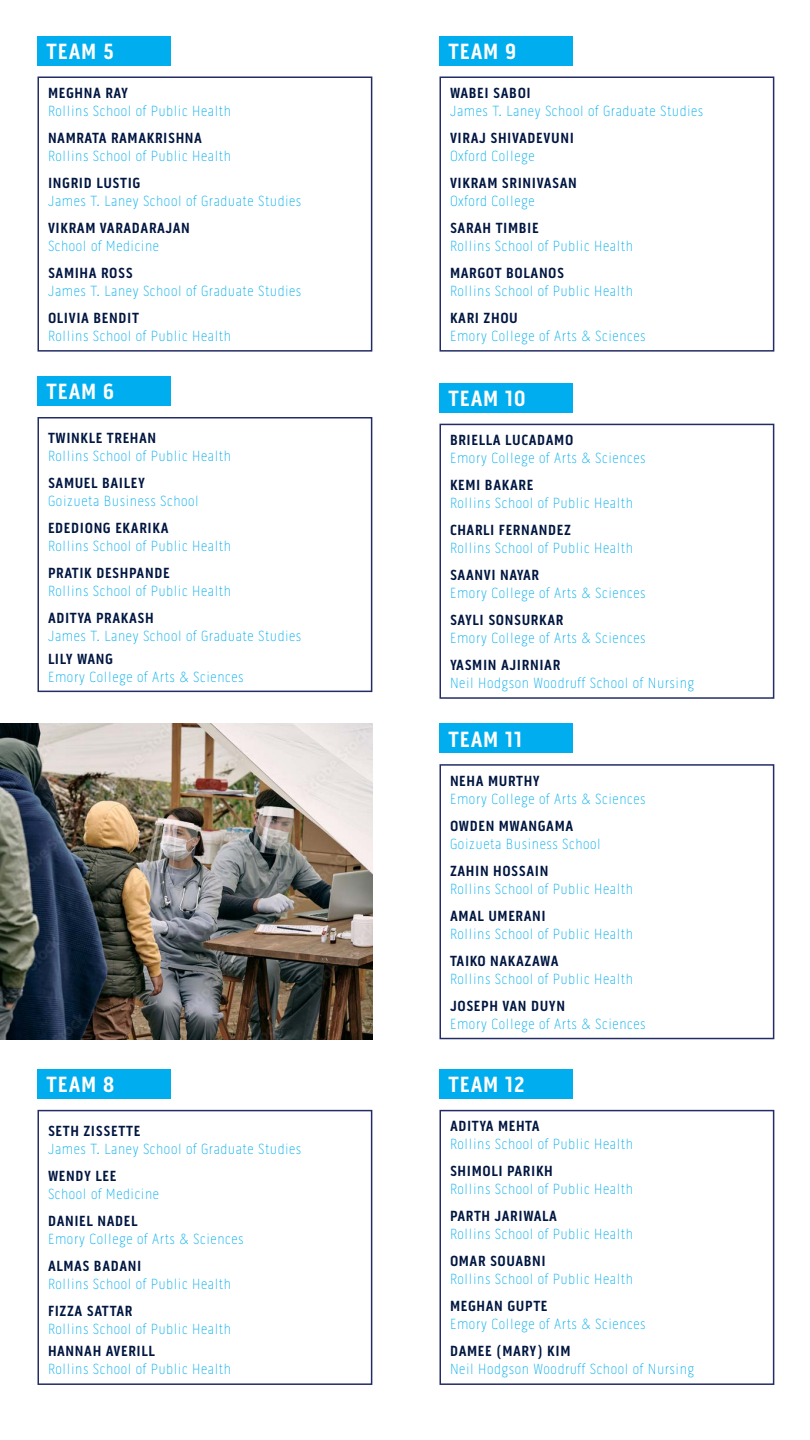
<style>
.page{position:relative;width:810px;height:1440px;background:#fff}
.page>*{position:absolute;margin:0;border:0;box-sizing:border-box;transform-origin:0 0}
.t1{font:700 22.5px "Pill Gothic 300 mg";letter-spacing:.04em;color:#fff}
.t2{font:100 15px "Pill Gothic 300 mg";letter-spacing:.04em;color:#00aeef}
.t3{font:700 15px "Pill Gothic 300 mg";letter-spacing:.04em;color:#001641}
</style>
<div class="page">
<div style="left:38px;top:76px;width:334px;height:276px;border:2px solid #232c65"></div>
<div style="left:38px;top:36px;width:133px;height:29px;background:#00aeef"></div>
<div style="left:38px;top:417px;width:334px;height:275px;border:2px solid #232c65"></div>
<div style="left:38px;top:376px;width:133px;height:30px;background:#00aeef"></div>
<div style="left:440px;top:76px;width:334px;height:276px;border:2px solid #232c65"></div>
<div style="left:440px;top:36px;width:133px;height:29px;background:#00aeef"></div>
<div style="left:440px;top:424px;width:334px;height:275px;border:2px solid #232c65"></div>
<div style="left:440px;top:383px;width:133px;height:29px;background:#00aeef"></div>
<div style="left:38px;top:1110px;width:334px;height:275px;border:2px solid #232c65"></div>
<div style="left:38px;top:1069px;width:133px;height:29px;background:#00aeef"></div>
<div style="left:440px;top:764px;width:334px;height:275px;border:2px solid #232c65"></div>
<div style="left:440px;top:724px;width:133px;height:29px;background:#00aeef"></div>
<div style="left:440px;top:1110px;width:334px;height:275px;border:2px solid #232c65"></div>
<div style="left:440px;top:1069px;width:133px;height:29px;background:#00aeef"></div>
<img style="left:0;top:724px;width:372px;height:315px">
<h1 class="t1" style="left:46px;top:38px;width:69px">TEAM 5</h1>
<p class="t3" style="left:48px;top:84px;width:82px">MEGHNA RAY</p>
<p class="t2" style="left:48px;top:102px;width:184px">Rollins School of Public Health</p>
<p class="t3" style="left:48px;top:129px;width:156px">NAMRATA RAMAKRISHNA</p>
<p class="t2" style="left:48px;top:147px;width:184px">Rollins School of Public Health</p>
<p class="t3" style="left:48px;top:174px;width:94px">INGRID LUSTIG</p>
<p class="t2" style="left:48px;top:192px;width:255px">James T. Laney School of Graduate Studies</p>
<p class="t3" style="left:48px;top:219px;width:143px">VIKRAM VARADARAJAN</p>
<p class="t2" style="left:48px;top:237px;width:113px">School of Medicine</p>
<p class="t3" style="left:48px;top:264px;width:86px">SAMIHA ROSS</p>
<p class="t2" style="left:48px;top:282px;width:255px">James T. Laney School of Graduate Studies</p>
<p class="t3" style="left:48px;top:309px;width:93px">OLIVIA BENDIT</p>
<p class="t2" style="left:48px;top:327px;width:184px">Rollins School of Public Health</p>
<h1 class="t1" style="left:46px;top:378px;width:69px">TEAM 6</h1>
<p class="t3" style="left:48px;top:429px;width:110px">TWINKLE TREHAN</p>
<p class="t2" style="left:48px;top:447px;width:184px">Rollins School of Public Health</p>
<p class="t3" style="left:48px;top:474px;width:99px">SAMUEL BAILEY</p>
<p class="t2" style="left:48px;top:492px;width:152px">Goizueta Business School</p>
<p class="t3" style="left:48px;top:519px;width:122px">EDEDIONG EKARIKA</p>
<p class="t2" style="left:48px;top:537px;width:184px">Rollins School of Public Health</p>
<p class="t3" style="left:48px;top:564px;width:123px">PRATIK DESHPANDE</p>
<p class="t2" style="left:48px;top:582px;width:184px">Rollins School of Public Health</p>
<p class="t3" style="left:48px;top:609px;width:107px">ADITYA PRAKASH</p>
<p class="t2" style="left:48px;top:627px;width:255px">James T. Laney School of Graduate Studies</p>
<p class="t3" style="left:48px;top:650px;width:67px">LILY WANG</p>
<p class="t2" style="left:48px;top:668px;width:197px">Emory College of Arts &amp; Sciences</p>
<h1 class="t1" style="left:46px;top:1071px;width:69px">TEAM 8</h1>
<p class="t3" style="left:48px;top:1122px;width:94px">SETH ZISSETTE</p>
<p class="t2" style="left:48px;top:1140px;width:255px">James T. Laney School of Graduate Studies</p>
<p class="t3" style="left:48px;top:1167px;width:70px">WENDY LEE</p>
<p class="t2" style="left:48px;top:1185px;width:113px">School of Medicine</p>
<p class="t3" style="left:48px;top:1212px;width:91px">DANIEL NADEL</p>
<p class="t2" style="left:48px;top:1230px;width:197px">Emory College of Arts &amp; Sciences</p>
<p class="t3" style="left:48px;top:1257px;width:95px">ALMAS BADANI</p>
<p class="t2" style="left:48px;top:1275px;width:184px">Rollins School of Public Health</p>
<p class="t3" style="left:48px;top:1302px;width:86px">FIZZA SATTAR</p>
<p class="t2" style="left:48px;top:1320px;width:184px">Rollins School of Public Health</p>
<p class="t3" style="left:48px;top:1342px;width:108px">HANNAH AVERILL</p>
<p class="t2" style="left:48px;top:1361px;width:184px">Rollins School of Public Health</p>
<h1 class="t1" style="left:448px;top:38px;width:69px">TEAM 9</h1>
<p class="t3" style="left:450px;top:84px;width:82px">WABEI SABOI</p>
<p class="t2" style="left:450px;top:102px;width:255px">James T. Laney School of Graduate Studies</p>
<p class="t3" style="left:450px;top:129px;width:125px">VIRAJ SHIVADEVUNI</p>
<p class="t2" style="left:450px;top:147px;width:86px">Oxford College</p>
<p class="t3" style="left:450px;top:174px;width:129px">VIKRAM SRINIVASAN</p>
<p class="t2" style="left:450px;top:192px;width:86px">Oxford College</p>
<p class="t3" style="left:450px;top:219px;width:90px">SARAH TIMBIE</p>
<p class="t2" style="left:450px;top:237px;width:184px">Rollins School of Public Health</p>
<p class="t3" style="left:450px;top:264px;width:116px">MARGOT BOLANOS</p>
<p class="t2" style="left:450px;top:282px;width:184px">Rollins School of Public Health</p>
<p class="t3" style="left:450px;top:309px;width:69px">KARI ZHOU</p>
<p class="t2" style="left:450px;top:327px;width:197px">Emory College of Arts &amp; Sciences</p>
<h1 class="t1" style="left:448px;top:385px;width:79px">TEAM 10</h1>
<p class="t3" style="left:450px;top:431px;width:125px">BRIELLA LUCADAMO</p>
<p class="t2" style="left:450px;top:450px;width:197px">Emory College of Arts &amp; Sciences</p>
<p class="t3" style="left:450px;top:476px;width:85px">KEMI BAKARE</p>
<p class="t2" style="left:450px;top:495px;width:184px">Rollins School of Public Health</p>
<p class="t3" style="left:450px;top:521px;width:123px">CHARLI FERNANDEZ</p>
<p class="t2" style="left:450px;top:540px;width:184px">Rollins School of Public Health</p>
<p class="t3" style="left:450px;top:566px;width:91px">SAANVI NAYAR</p>
<p class="t2" style="left:450px;top:585px;width:197px">Emory College of Arts &amp; Sciences</p>
<p class="t3" style="left:450px;top:611px;width:115px">SAYLI SONSURKAR</p>
<p class="t2" style="left:450px;top:630px;width:197px">Emory College of Arts &amp; Sciences</p>
<p class="t3" style="left:450px;top:656px;width:112px">YASMIN AJIRNIAR</p>
<p class="t2" style="left:450px;top:675px;width:246px">Neil Hodgson Woodruff School of Nursing</p>
<h1 class="t1" style="left:448px;top:726px;width:75px">TEAM 11</h1>
<p class="t3" style="left:450px;top:772px;width:91px">NEHA MURTHY</p>
<p class="t2" style="left:450px;top:790px;width:197px">Emory College of Arts &amp; Sciences</p>
<p class="t3" style="left:450px;top:817px;width:125px">OWDEN MWANGAMA</p>
<p class="t2" style="left:450px;top:835px;width:152px">Goizueta Business School</p>
<p class="t3" style="left:450px;top:862px;width:100px">ZAHIN HOSSAIN</p>
<p class="t2" style="left:450px;top:880px;width:184px">Rollins School of Public Health</p>
<p class="t3" style="left:450px;top:907px;width:97px">AMAL UMERANI</p>
<p class="t2" style="left:450px;top:925px;width:184px">Rollins School of Public Health</p>
<p class="t3" style="left:450px;top:952px;width:110px">TAIKO NAKAZAWA</p>
<p class="t2" style="left:450px;top:970px;width:184px">Rollins School of Public Health</p>
<p class="t3" style="left:450px;top:997px;width:117px">JOSEPH VAN DUYN</p>
<p class="t2" style="left:450px;top:1015px;width:197px">Emory College of Arts &amp; Sciences</p>
<h1 class="t1" style="left:448px;top:1071px;width:77px">TEAM 12</h1>
<p class="t3" style="left:450px;top:1117px;width:91px">ADITYA MEHTA</p>
<p class="t2" style="left:450px;top:1136px;width:184px">Rollins School of Public Health</p>
<p class="t3" style="left:450px;top:1162px;width:104px">SHIMOLI PARIKH</p>
<p class="t2" style="left:450px;top:1181px;width:184px">Rollins School of Public Health</p>
<p class="t3" style="left:450px;top:1207px;width:109px">PARTH JARIWALA</p>
<p class="t2" style="left:450px;top:1226px;width:184px">Rollins School of Public Health</p>
<p class="t3" style="left:450px;top:1252px;width:97px">OMAR SOUABNI</p>
<p class="t2" style="left:450px;top:1271px;width:184px">Rollins School of Public Health</p>
<p class="t3" style="left:450px;top:1297px;width:99px">MEGHAN GUPTE</p>
<p class="t2" style="left:450px;top:1316px;width:197px">Emory College of Arts &amp; Sciences</p>
<p class="t3" style="left:450px;top:1342px;width:122px">DAMEE (MARY) KIM</p>
<p class="t2" style="left:450px;top:1361px;width:246px">Neil Hodgson Woodruff School of Nursing</p>
</div>
